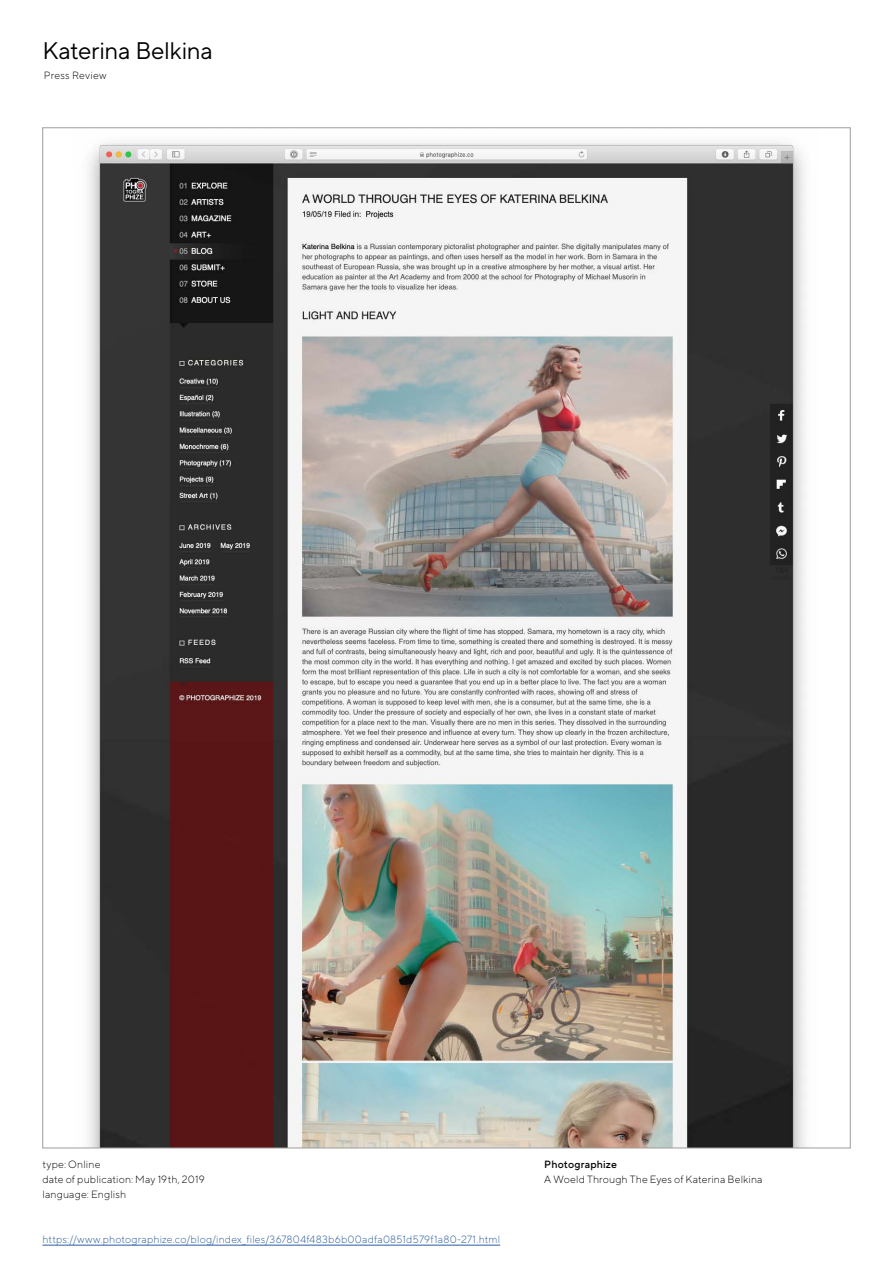
<style>
.page{position:relative;width:893px;height:1263px;background:#fff}
.page>*{position:absolute;margin:0;border:0;box-sizing:border-box;transform-origin:0 0}
.t1{font:24px "TT Norms Pro";letter-spacing:-.015em;color:#000}
.t2{font:300 10.5px/15px "TT Norms Pro";letter-spacing:.015em;color:#000}
.t3{font:300 10.5px "TT Norms Pro";letter-spacing:.02em;color:#275b9b}
.t4{font:500 10.5px "TT Norms Pro";letter-spacing:.015em;color:#000}
</style>
<div class="page">
<img style="left:88px;top:143px;width:717px;height:1003px">
<hr style="left:43px;top:1245px;width:457px;height:1px;background:#275b9b">
<h1 class="t1" style="left:43px;top:36px;width:172px">Katerina Belkina</h1>
<p class="t2" style="left:44px;top:67px;width:64px">Press Review</p>
<p class="t2" style="left:43px;top:1157px;width:164px">type: Online<br>date of publication: May 19th, 2019 language: English</p>
<p class="t3" style="left:43px;top:1233px;width:459px">https://www.photographize.co/blog/index_files/367804f483b6b00adfa0851d579f1a80-271.html</p>
<p class="t4" style="left:544px;top:1158px;width:74px">Photographize</p>
<p class="t2" style="left:544px;top:1172px;width:220px">A Woeld Through The Eyes of Katerina Belkina</p>
</div>
